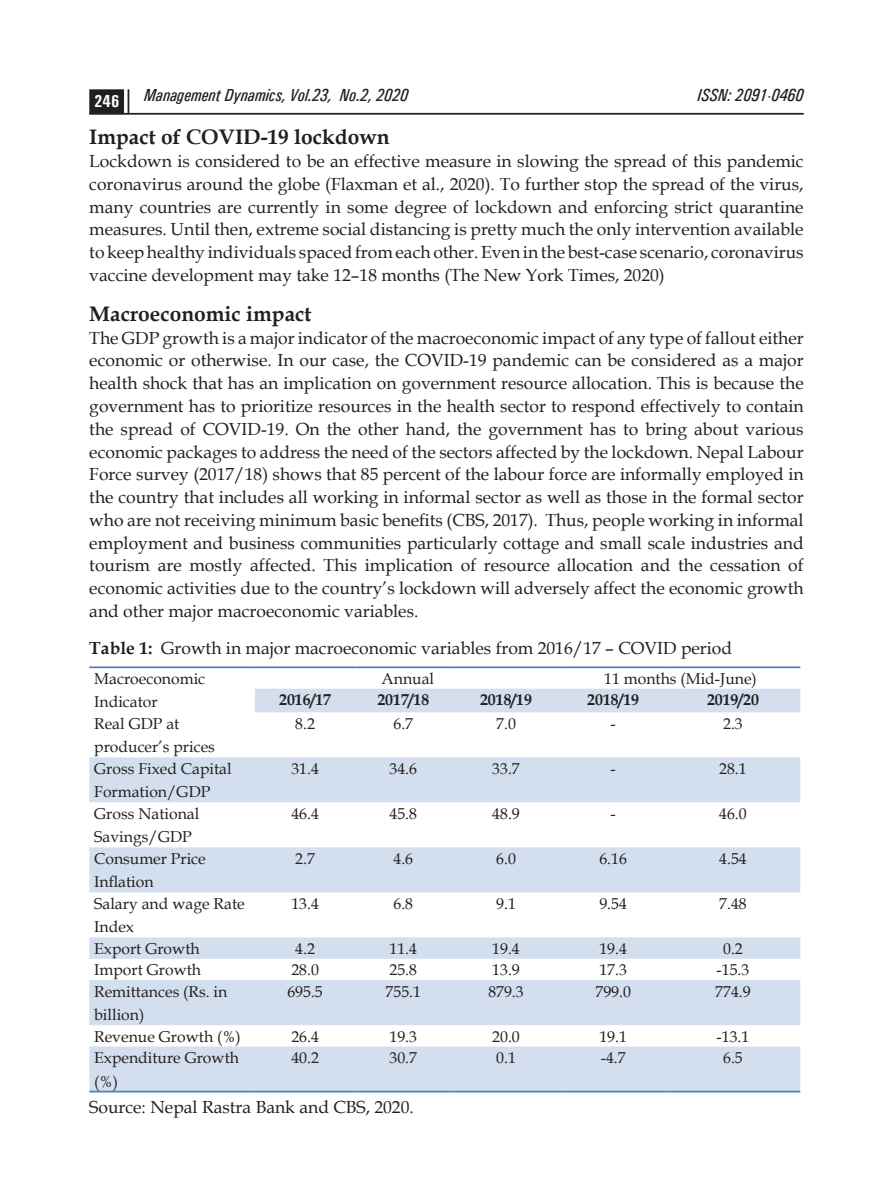
<style>
.page{position:relative;width:893px;height:1201px;background:#fff}
.page>*{position:absolute;margin:0;border:0;box-sizing:border-box;transform-origin:0 0}
.Heading_1{font:700 21px "Book Antiqua";color:#231f20}
.Body{font:17.5px/22.8px "Book Antiqua";color:#231f20;text-align:justify}
.t1{font:italic 500 condensed 17.5px "Univers";color:#231f20}
.t2{font:700 condensed 17.5px "Univers";color:#fff}
.t3{font:15.75px/23.6px "Book Antiqua";color:#231f20}
.t4{font:700 15.75px "Book Antiqua";color:#231f20}
.s1{font-weight:700}
</style>
<div class="page">
<div style="left:90px;top:90px;width:33px;height:23px;background:#231f20"></div>
<div style="left:89px;top:89px;width:35px;height:25px;border:2px solid #231f20"></div>
<svg style="left:128px;top:89px;width:1px;height:24px"></svg>
<hr style="left:89px;top:113px;width:715px;height:2px;background:#231f20">
<svg style="left:89px;top:688px;width:711px;height:402px;fill:#d3dfee"></svg>
<hr style="left:89px;top:666px;width:166px;height:2px;background:#4f81bd">
<hr style="left:255px;top:666px;width:100px;height:2px;background:#4f81bd">
<hr style="left:355px;top:666px;width:96px;height:2px;background:#4f81bd">
<hr style="left:451px;top:666px;width:110px;height:2px;background:#4f81bd">
<hr style="left:561px;top:666px;width:105px;height:2px;background:#4f81bd">
<hr style="left:666px;top:666px;width:134px;height:2px;background:#4f81bd">
<hr style="left:89px;top:1090px;width:166px;height:2px;background:#4f81bd">
<hr style="left:255px;top:1090px;width:100px;height:2px;background:#4f81bd">
<hr style="left:355px;top:1090px;width:96px;height:2px;background:#4f81bd">
<hr style="left:451px;top:1090px;width:110px;height:2px;background:#4f81bd">
<hr style="left:561px;top:1090px;width:105px;height:2px;background:#4f81bd">
<hr style="left:666px;top:1090px;width:134px;height:2px;background:#4f81bd">
<p class="t2" style="left:94px;top:90px;width:27px">246</p>
<p class="t1" style="left:144px;top:85px;width:266px">Management Dynamics, Vol.23, No.2, 2020</p>
<p class="t1" style="left:697px;top:85px;width:108px">ISSN: 2091-0460</p>
<p class="Heading_1" style="left:89px;top:123px;width:302px">Impact of COVID-19 lockdown</p>
<p class="Body" style="left:89px;top:149px;width:716px">Lockdown is considered to be an effective measure in slowing the spread of this pandemic coronavirus around the globe (Flaxman et al., 2020). To further stop the spread of the virus, many countries are currently in some degree of lockdown and enforcing strict quarantine measures. Until then, extreme social distancing is pretty much the only intervention available to keep healthy individuals spaced from each other. Even in the best-case scenario, coronavirus vaccine development may take 12–18 months (The New York Times, 2020)</p>
<p class="Heading_1" style="left:89px;top:299px;width:224px">Macroeconomic impact</p>
<p class="Body" style="left:89px;top:326px;width:716px">The GDP growth is a major indicator of the macroeconomic impact of any type of fallout either economic or otherwise. In our case, the COVID-19 pandemic can be considered as a major health shock that has an implication on government resource allocation. This is because the government has to prioritize resources in the health sector to respond effectively to contain the spread of COVID-19. On the other hand, the government has to bring about various economic packages to address the need of the sectors affected by the lockdown. Nepal Labour Force survey (2017/18) shows that 85 percent of the labour force are informally employed in the country that includes all working in informal sector as well as those in the formal sector who are not receiving minimum basic benefits (CBS, 2017). Thus, people working in informal employment and business communities particularly cottage and small scale industries and tourism are mostly affected. This implication of resource allocation and the cessation of economic activities due to the country’s lockdown will adversely affect the economic growth and other major macroeconomic variables.</p>
<p class="Body" style="left:89px;top:636px;width:644px"><span class="s1">Table 1:</span> Growth in major macroeconomic variables from 2016/17 – COVID period</p>
<p class="t3" style="left:94px;top:666px;width:112px">Macroeconomic<br>Indicator</p>
<p class="t3" style="left:382px;top:666px;width:54px">Annual</p>
<p class="t3" style="left:604px;top:666px;width:154px">11 months (Mid-June)</p>
<p class="t4" style="left:279px;top:689px;width:53px">2016/17</p>
<p class="t4" style="left:377px;top:689px;width:53px">2017/18</p>
<p class="t4" style="left:480px;top:689px;width:53px">2018/19</p>
<p class="t4" style="left:587px;top:689px;width:53px">2018/19</p>
<p class="t4" style="left:707px;top:689px;width:53px">2019/20</p>
<p class="t3" style="left:94px;top:711px;width:122px">Real GDP at producer’s prices</p>
<p class="t3" style="left:295px;top:711px;width:21px">8.2</p>
<p class="t3" style="left:393px;top:711px;width:21px">6.7</p>
<p class="t3" style="left:496px;top:711px;width:21px">7.0</p>
<p class="t3" style="left:611px;top:711px;width:7px">-</p>
<p class="t3" style="left:723px;top:711px;width:21px">2.3</p>
<p class="t3" style="left:94px;top:756px;width:139px">Gross Fixed Capital<br>Formation/GDP</p>
<p class="t3" style="left:291px;top:756px;width:29px">31.4</p>
<p class="t3" style="left:390px;top:756px;width:29px">34.6</p>
<p class="t3" style="left:492px;top:756px;width:29px">33.7</p>
<p class="t3" style="left:611px;top:756px;width:7px">-</p>
<p class="t3" style="left:719px;top:756px;width:29px">28.1</p>
<p class="t3" style="left:94px;top:801px;width:107px">Gross National<br>Savings/GDP</p>
<p class="t3" style="left:291px;top:801px;width:29px">46.4</p>
<p class="t3" style="left:390px;top:801px;width:29px">45.8</p>
<p class="t3" style="left:492px;top:801px;width:29px">48.9</p>
<p class="t3" style="left:611px;top:801px;width:7px">-</p>
<p class="t3" style="left:719px;top:801px;width:29px">46.0</p>
<p class="t3" style="left:94px;top:846px;width:113px">Consumer Price<br>Inflation</p>
<p class="t3" style="left:295px;top:846px;width:21px">2.7</p>
<p class="t3" style="left:393px;top:846px;width:21px">4.6</p>
<p class="t3" style="left:496px;top:846px;width:21px">6.0</p>
<p class="t3" style="left:599px;top:846px;width:29px">6.16</p>
<p class="t3" style="left:719px;top:846px;width:29px">4.54</p>
<p class="t3" style="left:94px;top:891px;width:152px">Salary and wage Rate<br>Index</p>
<p class="t3" style="left:291px;top:891px;width:29px">13.4</p>
<p class="t3" style="left:393px;top:891px;width:21px">6.8</p>
<p class="t3" style="left:496px;top:891px;width:21px">9.1</p>
<p class="t3" style="left:599px;top:891px;width:29px">9.54</p>
<p class="t3" style="left:719px;top:891px;width:29px">7.48</p>
<p class="t3" style="left:94px;top:936px;width:107px">Export Growth</p>
<p class="t3" style="left:295px;top:936px;width:21px">4.2</p>
<p class="t3" style="left:390px;top:936px;width:29px">11.4</p>
<p class="t3" style="left:492px;top:936px;width:29px">19.4</p>
<p class="t3" style="left:599px;top:936px;width:29px">19.4</p>
<p class="t3" style="left:723px;top:936px;width:21px">0.2</p>
<p class="t3" style="left:94px;top:957px;width:108px">Import Growth</p>
<p class="t3" style="left:291px;top:957px;width:29px">28.0</p>
<p class="t3" style="left:390px;top:957px;width:29px">25.8</p>
<p class="t3" style="left:492px;top:957px;width:29px">13.9</p>
<p class="t3" style="left:599px;top:957px;width:29px">17.3</p>
<p class="t3" style="left:717px;top:957px;width:34px">-15.3</p>
<p class="t3" style="left:94px;top:979px;width:135px">Remittances (Rs. in billion)</p>
<p class="t3" style="left:287px;top:979px;width:37px">695.5</p>
<p class="t3" style="left:386px;top:979px;width:37px">755.1</p>
<p class="t3" style="left:488px;top:979px;width:37px">879.3</p>
<p class="t3" style="left:595px;top:979px;width:37px">799.0</p>
<p class="t3" style="left:715px;top:979px;width:37px">774.9</p>
<p class="t3" style="left:94px;top:1024px;width:148px">Revenue Growth (%)</p>
<p class="t3" style="left:291px;top:1024px;width:29px">26.4</p>
<p class="t3" style="left:390px;top:1024px;width:29px">19.3</p>
<p class="t3" style="left:492px;top:1024px;width:29px">20.0</p>
<p class="t3" style="left:599px;top:1024px;width:29px">19.1</p>
<p class="t3" style="left:717px;top:1024px;width:34px">-13.1</p>
<p class="t3" style="left:94px;top:1045px;width:146px">Expenditure Growth (%)</p>
<p class="t3" style="left:291px;top:1045px;width:29px">40.2</p>
<p class="t3" style="left:390px;top:1045px;width:29px">30.7</p>
<p class="t3" style="left:496px;top:1045px;width:21px">0.1</p>
<p class="t3" style="left:601px;top:1045px;width:26px">-4.7</p>
<p class="t3" style="left:723px;top:1045px;width:21px">6.5</p>
<p class="Body" style="left:89px;top:1095px;width:326px">Source: Nepal Rastra Bank and CBS, 2020.</p>
</div>
